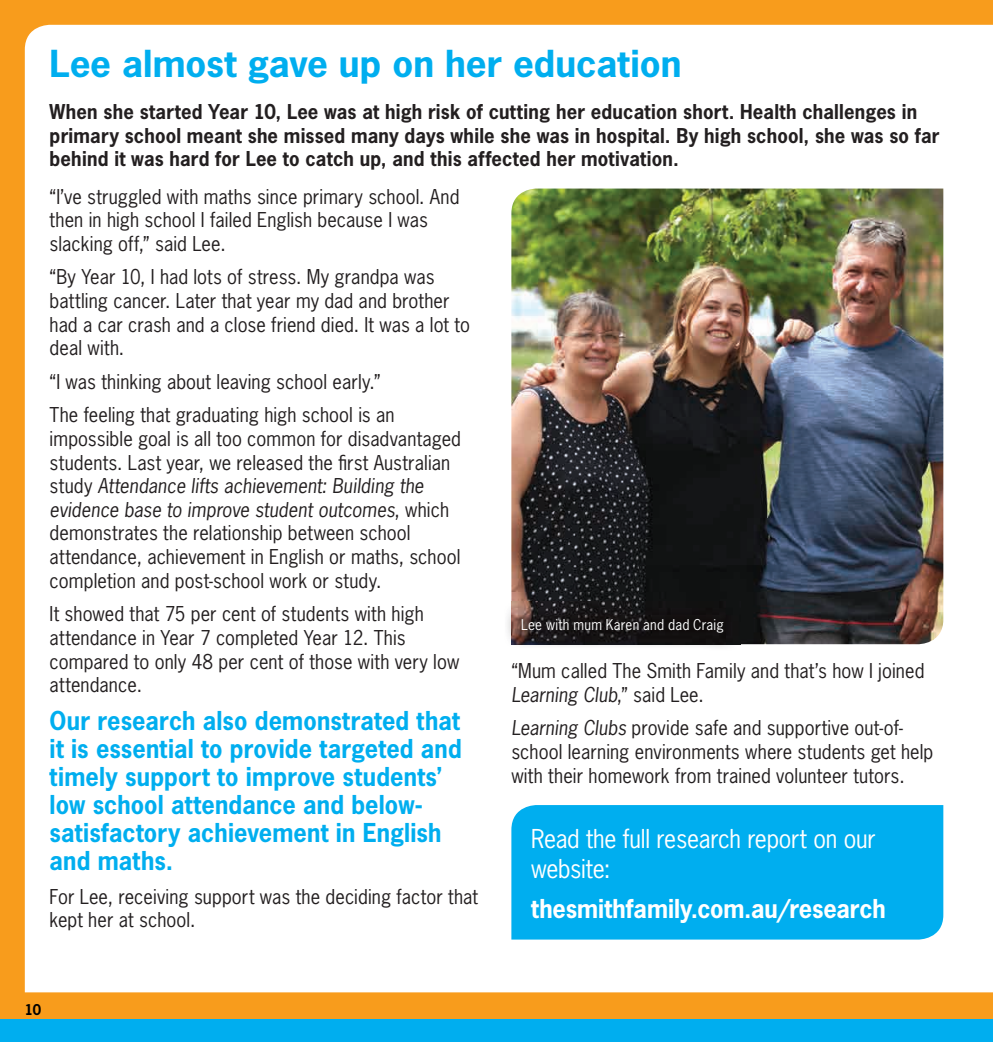
<style>
.page{position:relative;width:993px;height:1042px;background:#fff}
.page>*{position:absolute;margin:0;border:0;box-sizing:border-box;transform-origin:0 0}
.t1{font:700 35px "News Gothic Std";color:#00aeef;scale:1.05 1}
.t2{font:700 24.5px/28px "News Gothic Std";letter-spacing:.005em;color:#00aeef;scale:.96 1}
.t3{font:24.5px/29.8px "News Gothic Std";letter-spacing:-.01em;color:#fff;scale:.96 1}
.t4{font:700 24.5px "News Gothic Std";letter-spacing:-.005em;color:#fff;scale:.96 1}
.t5{font:19.25px/23.6px "News Gothic Std";letter-spacing:.005em;color:#231f20;scale:.96 1}
.t6{font:700 19.25px/23.6px "News Gothic Std";letter-spacing:.01em;color:#231f20;scale:.96 1}
.t7{font:14px "News Gothic Std";letter-spacing:.02em;color:#fff;scale:.96 1}
.t8{font:700 14px "News Gothic Std";color:#010101;scale:.96 1}
.s1{font-style:italic}
</style>
<div class="page">
<div style="left:0;top:0;width:992px;height:1042px;background:#f89c1c"></div>
<div style="left:25px;top:25px;width:967px;height:967px;background:#fff"></div>
<div style="left:0;top:1019px;width:992px;height:23px;background:#00aeef"></div>
<img style="left:511px;top:189px;width:432px;height:455px">
<img style="left:504px;top:602px;width:236px;height:48px">
<img style="left:511px;top:602px;width:229px;height:42px">
<div style="left:511px;top:805px;width:432px;height:134px;background:#00aeef"></div>
<h1 class="t1" style="left:50px;top:40px;width:603px">Lee almost gave up on her education</h1>
<p class="t6" style="left:50px;top:100px;width:928px">When she started Year 10, Lee was at high risk of cutting her education short. Health challenges in primary school meant she missed many days while she was in hospital. By high school, she was so far behind it was hard for Lee to catch up, and this affected her motivation.</p>
<p class="t5" style="left:50px;top:184px;width:428px">“I’ve struggled with maths since primary school. And then in high school I failed English because I was slacking off,” said Lee.</p>
<p class="t5" style="left:50px;top:265px;width:439px">“By Year 10, I had lots of stress. My grandpa was battling cancer. Later that year my dad and brother had a car crash and a close friend died. It was a lot to deal with.</p>
<p class="t5" style="left:50px;top:364px;width:361px;line-height:33.6px">“I was thinking about leaving school early.”<br>The feeling that graduating high school is an</p>
<p class="t5" style="left:50px;top:427px;width:430px">impossible goal is all too common for disadvantaged students. Last year, we released the first Australian study <span class="s1">Attendance lifts achievement: Building the evidence base to improve student outcomes</span>, which demonstrates the relationship between school attendance, achievement in English or maths, school completion and post-school work or study.</p>
<p class="t5" style="left:50px;top:602px;width:428px">It showed that 75 per cent of students with high attendance in Year 7 completed Year 12. This compared to only 48 per cent of those with very low attendance.</p>
<p class="t2" style="left:50px;top:706px;width:431px">Our research also demonstrated that it is essential to provide targeted and timely support to improve students’ low school attendance and below&shy;satisfactory achievement in English and maths.</p>
<p class="t5" style="left:50px;top:884px;width:447px">For Lee, receiving support was the deciding factor that kept her at school.</p>
<p class="t7" style="left:521px;top:616px;width:212px">Lee with mum Karen and dad Craig</p>
<p class="t5" style="left:511px;top:659px;width:431px">“Mum called The Smith Family and that’s how I joined<br><span class="s1">Learning Club</span>,” said Lee.</p>
<p class="t5" style="left:511px;top:716px;width:441px"><span class="s1">Learning Clubs</span> provide safe and supportive out-of&shy;school learning environments where students get help with their homework from trained volunteer tutors.</p>
<p class="t3" style="left:531px;top:824px;width:360px">Read the full research report on our website:</p>
<p class="t4" style="left:531px;top:892px;width:370px">thesmithfamily.com.au/research</p>
<p class="t8" style="left:25px;top:1000px;width:18px">10</p>
</div>
